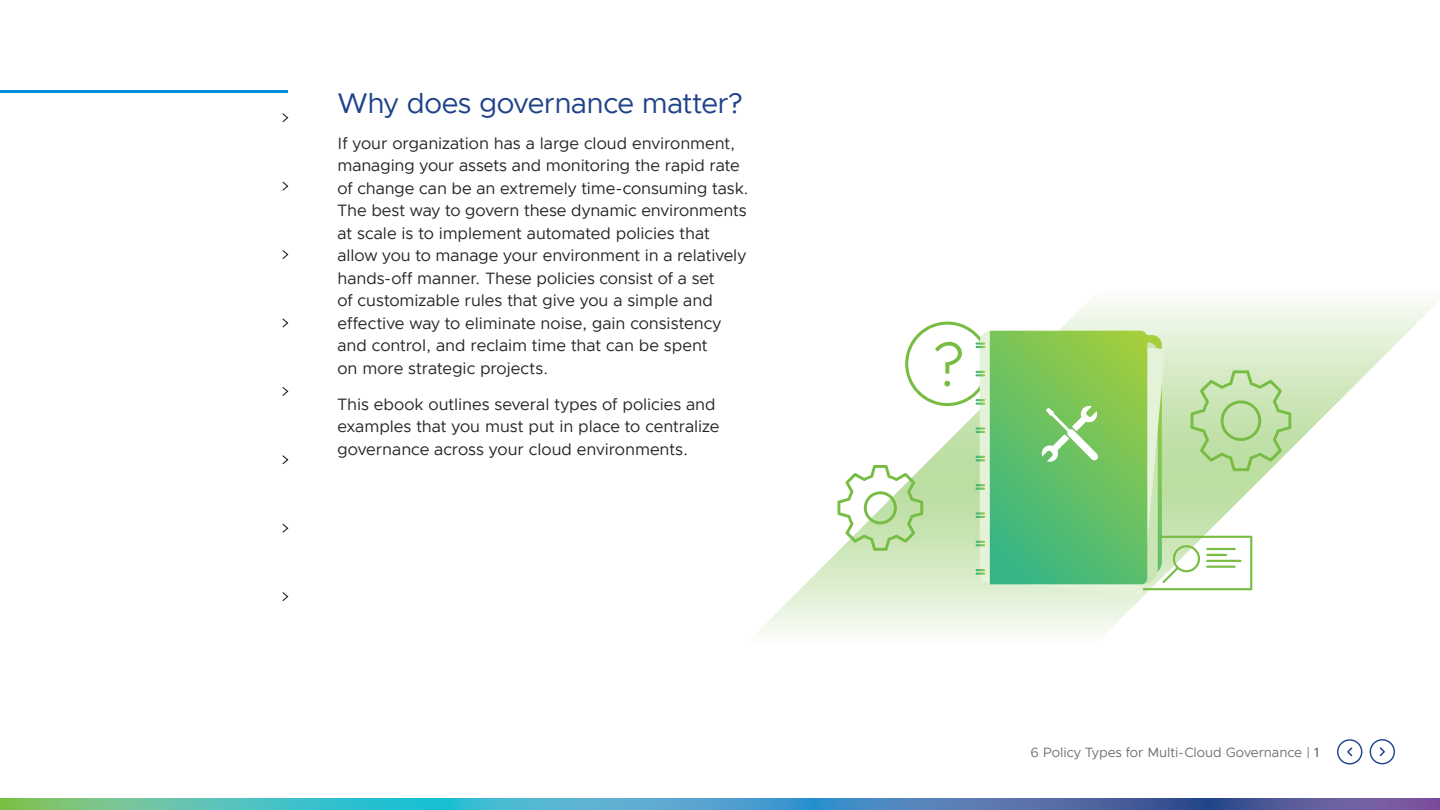
<style>
.page{position:relative;width:1440px;height:810px;background:#fff}
.page>*{position:absolute;margin:0;border:0;box-sizing:border-box;transform-origin:0 0}
.t1{font:28.5px "Metropolis";letter-spacing:-.015em;color:#1d428a}
.t2{font:16.5px/22.5px "Metropolis";letter-spacing:-.005em;color:#262626}
.t3{font:13.5px "Metropolis";letter-spacing:-.005em;color:#717074}
.s1{font-weight:500}
</style>
<div class="page">
<svg style="left:0;top:799px;width:1440px;height:11px;background:#5195b2"></svg>
<svg style="left:757px;top:301px;width:681px;height:333px"></svg>
<svg style="left:837px;top:322px;width:454px;height:269px"></svg>
<hr style="left:0;top:90px;width:288px;height:3px;background:#0091da">
<svg style="left:282px;top:113px;width:7px;height:10px"></svg>
<svg style="left:282px;top:181px;width:7px;height:10px"></svg>
<svg style="left:282px;top:250px;width:7px;height:9px"></svg>
<svg style="left:282px;top:318px;width:7px;height:10px"></svg>
<svg style="left:282px;top:387px;width:7px;height:9px"></svg>
<svg style="left:282px;top:455px;width:7px;height:10px"></svg>
<svg style="left:282px;top:523px;width:7px;height:10px"></svg>
<svg style="left:282px;top:592px;width:7px;height:9px"></svg>
<div style="left:1370px;top:739px;width:25px;height:25px;border:1px solid #1d428a;border-radius:50%"></div>
<svg style="left:1379px;top:747px;width:6px;height:10px"></svg>
<div style="left:1337px;top:739px;width:25px;height:26px;border:1px solid #1d428a;border-radius:50%"></div>
<svg style="left:1347px;top:747px;width:6px;height:10px"></svg>
<h1 class="t1" style="left:338px;top:85px;width:407px">Why does governance matter?</h1>
<p class="t2" style="left:338px;top:132px;width:413px">If your organization has a large cloud environment, managing your assets and monitoring the rapid rate of change can be an extremely time-consuming task.<br>The best way to govern these dynamic environments at scale is to implement automated policies that allow you to manage your environment in a relatively hands-off manner. These policies consist of a set<br>of customizable rules that give you a simple and effective way to eliminate noise, gain consistency and control, and reclaim time that can be spent<br>on more strategic projects.</p>
<p class="t2" style="left:338px;top:393px;width:383px">This ebook outlines several types of policies and examples that you must put in place to centralize governance across your cloud environments.</p>
<p class="t3" style="left:1031px;top:744px;width:290px">6 Policy Types for Multi-Cloud Governance | <span class="s1">1</span></p>
</div>
